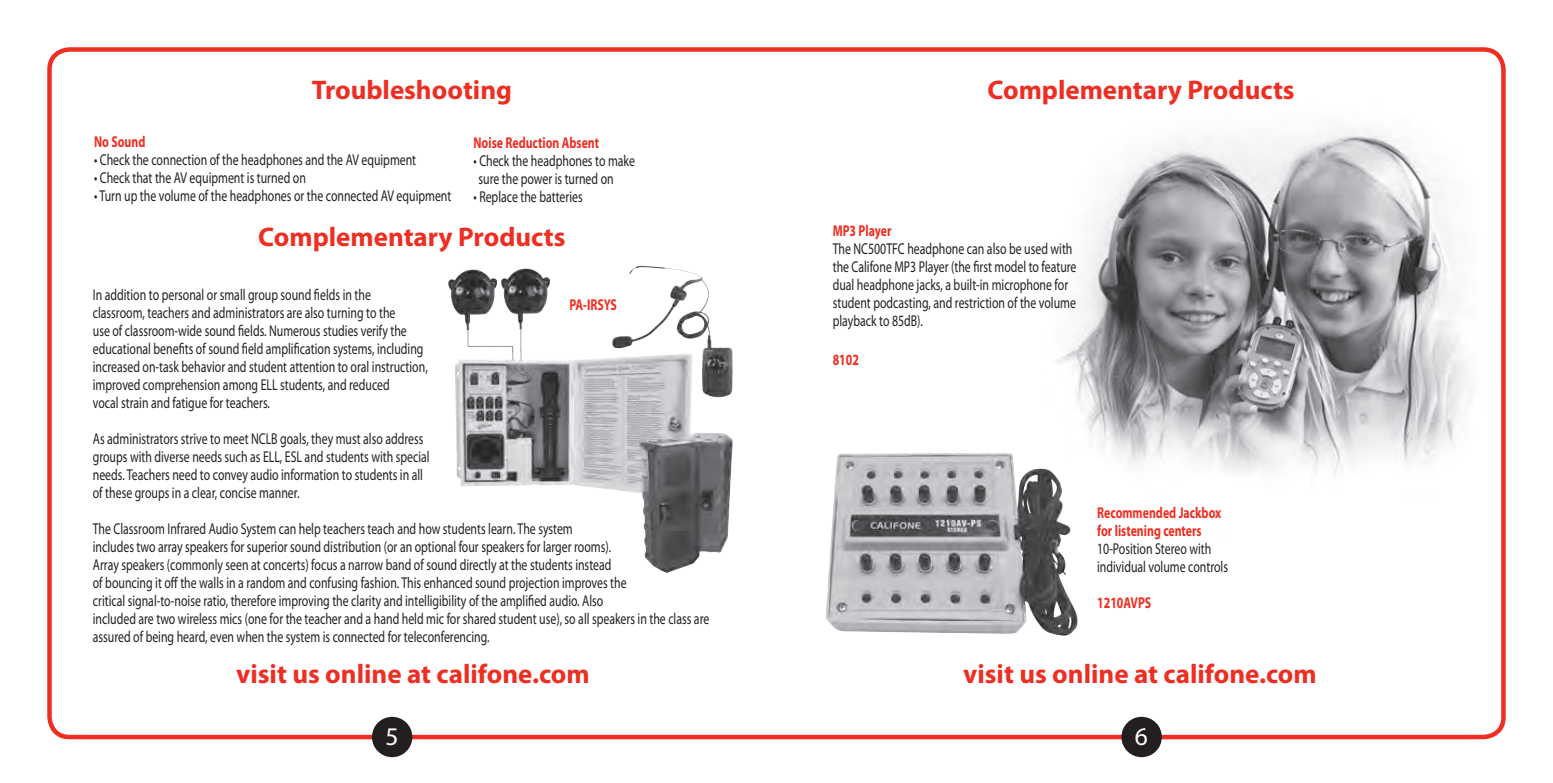
<style>
.page{position:relative;width:1553px;height:783px;background:#fff}
.page>*{position:absolute;margin:0;border:0;box-sizing:border-box;transform-origin:0 0}
.t1{font:700 27px "Myriad Pro";color:#ee2e22}
.t2{font:25.43px "Myriad Pro";color:#fff}
.t3{font:15.75px/18px "Myriad Pro";color:#231f20;scale:.75 1}
.t4{font:700 15.75px/18px "Myriad Pro";color:#ee2e22;scale:.75 1}
</style>
<div class="page">
<div style="left:47px;top:47px;width:1458px;height:692px;border:4px solid #ee2e22;border-radius:20px"></div>
<div style="left:372px;top:717px;width:40px;height:40px;background:#231f20;border-radius:50%"></div>
<div style="left:1121px;top:717px;width:40px;height:40px;background:#231f20;border-radius:50%"></div>
<img style="left:448px;top:265px;width:285px;height:308px">
<img style="left:1057px;top:130px;width:415px;height:346px">
<img style="left:826px;top:443px;width:263px;height:193px">
<p class="t1" style="left:312px;top:72px;width:202px">Troubleshooting</p>
<p class="t4" style="left:94px;top:133px;width:70px">No Sound</p>
<p class="t3" style="left:94px;top:151px;width:431px">• Check the connection of the headphones and the AV equipment</p>
<p class="t3" style="left:94px;top:169px;width:284px">• Check that the AV equipment is turned on</p>
<p class="t3" style="left:94px;top:187px;width:478px">• Turn up the volume of the headphones or the connected AV equipment</p>
<p class="t4" style="left:473px;top:133px;width:169px">Noise Reduction Absent</p>
<p class="t3" style="left:473px;top:151px;width:217px">• Check the headphones to make</p>
<p class="t3" style="left:478px;top:169px;width:182px">sure the power is turned on</p>
<p class="t3" style="left:473px;top:187px;width:147px">• Replace the batteries</p>
<p class="t1" style="left:258px;top:220px;width:309px">Complementary Products</p>
<p class="t3" style="left:93px;top:286px;width:372px">In addition to personal or small group sound fields in the</p>
<p class="t3" style="left:93px;top:304px;width:405px">classroom, teachers and administrators are also turning to the</p>
<p class="t3" style="left:93px;top:322px;width:420px">use of classroom-wide sound fields. Numerous studies verify the</p>
<p class="t3" style="left:93px;top:340px;width:442px">educational benefits of sound field amplification systems, including</p>
<p class="t3" style="left:93px;top:358px;width:448px">increased on-task behavior and student attention to oral instruction,</p>
<p class="t3" style="left:93px;top:376px;width:397px">improved comprehension among ELL students, and reduced</p>
<p class="t3" style="left:93px;top:394px;width:238px">vocal strain and fatigue for teachers.</p>
<p class="t3" style="left:93px;top:430px;width:442px">As administrators strive to meet NCLB goals, they must also address</p>
<p class="t3" style="left:93px;top:448px;width:450px">groups with diverse needs such as ELL, ESL and students with special</p>
<p class="t3" style="left:93px;top:466px;width:442px">needs. Teachers need to convey audio information to students in all</p>
<p class="t3" style="left:93px;top:484px;width:277px">of these groups in a clear, concise manner.</p>
<p class="t3" style="left:93px;top:520px;width:641px">The Classroom Infrared Audio System can help teachers teach and how students learn. The system</p>
<p class="t3" style="left:93px;top:538px;width:692px">includes two array speakers for superior sound distribution (or an optional four speakers for larger rooms).</p>
<p class="t3" style="left:93px;top:556px;width:693px">Array speakers (commonly seen at concerts) focus a narrow band of sound directly at the students instead</p>
<p class="t3" style="left:93px;top:574px;width:713px">of bouncing it off the walls in a random and confusing fashion. This enhanced sound projection improves the</p>
<p class="t3" style="left:93px;top:592px;width:682px">critical signal-to-noise ratio, therefore improving the clarity and intelligibility of the amplified audio. Also</p>
<p class="t3" style="left:93px;top:610px;width:823px">included are two wireless mics (one for the teacher and a hand held mic for shared student use), so all speakers in the class are assured of being heard, even when the system is connected for teleconferencing.</p>
<p class="t4" style="left:569px;top:295px;width:65px">PA-IRSYS</p>
<p class="t1" style="left:987px;top:72px;width:309px">Complementary Products</p>
<p class="t4" style="left:832px;top:221px;width:80px">MP3 Player</p>
<p class="t3" style="left:832px;top:239px;width:321px">The NC500TFC headphone can also be used with</p>
<p class="t3" style="left:832px;top:257px;width:326px">the Califone MP3 Player (the first model to feature</p>
<p class="t3" style="left:832px;top:275px;width:315px">dual headphone jacks, a built-in microphone for</p>
<p class="t3" style="left:832px;top:293px;width:326px">student podcasting, and restriction of the volume</p>
<p class="t3" style="left:832px;top:311px;width:122px">playback to 85dB).</p>
<p class="t4" style="left:832px;top:350px;width:36px">8102</p>
<p class="t4" style="left:1097px;top:503px;width:167px">Recommended Jackbox for listening centers</p>
<p class="t3" style="left:1097px;top:540px;width:176px">10-Position Stereo with individual volume controls</p>
<p class="t4" style="left:1097px;top:593px;width:74px">1210AVPS</p>
<p class="t1" style="left:236px;top:656px;width:355px">visit us online at califone.com</p>
<p class="t1" style="left:963px;top:656px;width:355px">visit us online at califone.com</p>
<p class="t2" style="left:385px;top:721px;width:15px">5</p>
<p class="t2" style="left:1134px;top:721px;width:15px">6</p>
</div>
